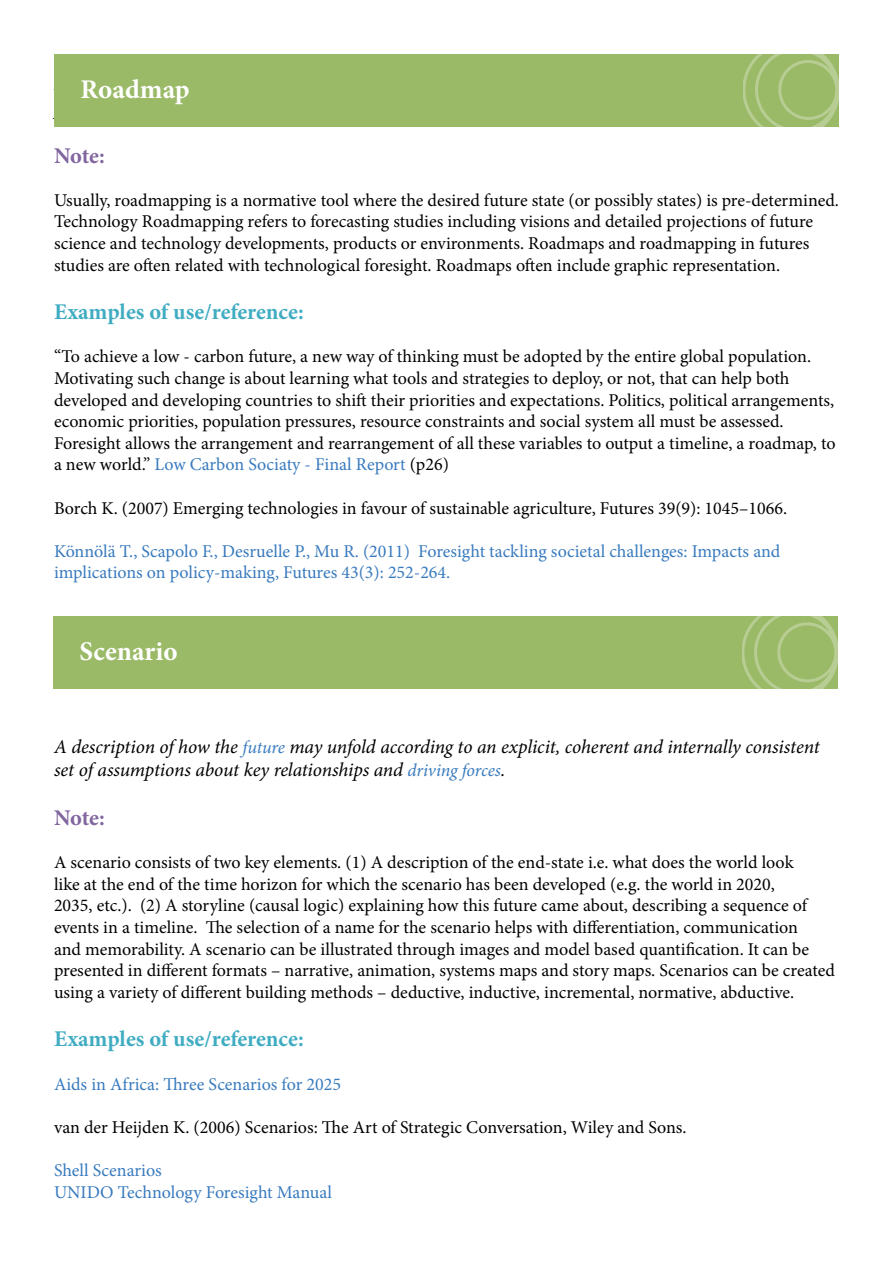
<style>
.page{position:relative;width:893px;height:1263px;background:#fff}
.page>*{position:absolute;margin:0;border:0;box-sizing:border-box;transform-origin:0 0}
.t1{font:700 27px "Minion Pro";color:#fff}
.t2{font:700 22.5px "Minion Pro";letter-spacing:-.005em;color:#40acc2}
.t3{font:700 22.5px "Minion Pro";letter-spacing:-.01em;color:#82669f}
.t4{font:italic 19.5px/23.4px "Minion Pro";letter-spacing:-.01em;color:#000}
.t5{font:18px/21.6px "Minion Pro";color:#000}
.t6{font:18px/21.6px "Minion Pro";color:#387abe}
.s1{color:#387abe}
.s2{font-size:18px;color:#387abe}
</style>
<div class="page">
<div style="left:54px;top:54px;width:785px;height:73px;background:#9bba68"></div>
<svg style="left:743px;top:54px;width:96px;height:73px"></svg>
<div style="left:53px;top:616px;width:785px;height:73px;background:#9bba68"></div>
<svg style="left:742px;top:616px;width:96px;height:73px"></svg>
<h1 class="t1" style="left:81px;top:70px;width:111px">Roadmap</h1>
<p class="t3" style="left:54px;top:139px;width:52px">Note:</p>
<p class="t5" style="left:54px;top:189px;width:786px">Usually, roadmapping is a normative tool where the desired future state (or possibly states) is pre-determined.<br>Technology Roadmapping refers to forecasting studies including visions and detailed projections of future science and technology developments, products or environments. Roadmaps and roadmapping in futures studies are often related with technological foresight. Roadmaps often include graphic representation.</p>
<p class="t2" style="left:54px;top:296px;width:251px">Examples of use/reference:</p>
<p class="t5" style="left:54px;top:346px;width:783px">“To achieve a low - carbon future, a new way of thinking must be adopted by the entire global population.<br>Motivating such change is about learning what tools and strategies to deploy, or not, that can help both developed and developing countries to shift their priorities and expectations. Politics, political arrangements, economic priorities, population pressures, resource constraints and social system all must be assessed.<br>Foresight allows the arrangement and rearrangement of all these variables to output a timeline, a roadmap, to a new world.” <span class="s1">Low Carbon Sociaty - Final Report</span> (p26)</p>
<p class="t5" style="left:54px;top:497px;width:735px">Borch K. (2007) Emerging technologies in favour of sustainable agriculture, Futures 39(9): 1045–1066.</p>
<p class="t6" style="left:54px;top:540px;width:728px">Könnölä T., Scapolo F., Desruelle P., Mu R. (2011) Foresight tackling societal challenges: Impacts and implications on policy-making, Futures 43(3): 252-264.</p>
<h1 class="t1" style="left:80px;top:633px;width:100px">Scenario</h1>
<p class="t4" style="left:54px;top:735px;width:767px">A description of how the <span class="s2">future</span> may unfold according to an explicit, coherent and internally consistent set of assumptions about key relationships and <span class="s2">driving forces</span>.</p>
<p class="t3" style="left:54px;top:802px;width:52px">Note:</p>
<p class="t5" style="left:54px;top:852px;width:782px">A scenario consists of two key elements. (1) A description of the end-state i.e. what does the world look<br>like at the end of the time horizon for which the scenario has been developed (e.g. the world in 2020,<br>2035, etc.). (2) A storyline (causal logic) explaining how this future came about, describing a sequence of events in a timeline. The selection of a name for the scenario helps with differentiation, communication<br>and memorability. A scenario can be illustrated through images and model based quantification. It can be presented in different formats – narrative, animation, systems maps and story maps. Scenarios can be created using a variety of different building methods – deductive, inductive, incremental, normative, abductive.</p>
<p class="t2" style="left:54px;top:1023px;width:251px">Examples of use/reference:</p>
<p class="t6" style="left:54px;top:1073px;width:289px">Aids in Africa: Three Scenarios for 2025</p>
<p class="t5" style="left:54px;top:1116px;width:634px">van der Heijden K. (2006) Scenarios: The Art of Strategic Conversation, Wiley and Sons.</p>
<p class="t6" style="left:54px;top:1159px;width:280px">Shell Scenarios<br>UNIDO Technology Foresight Manual</p>
</div>
